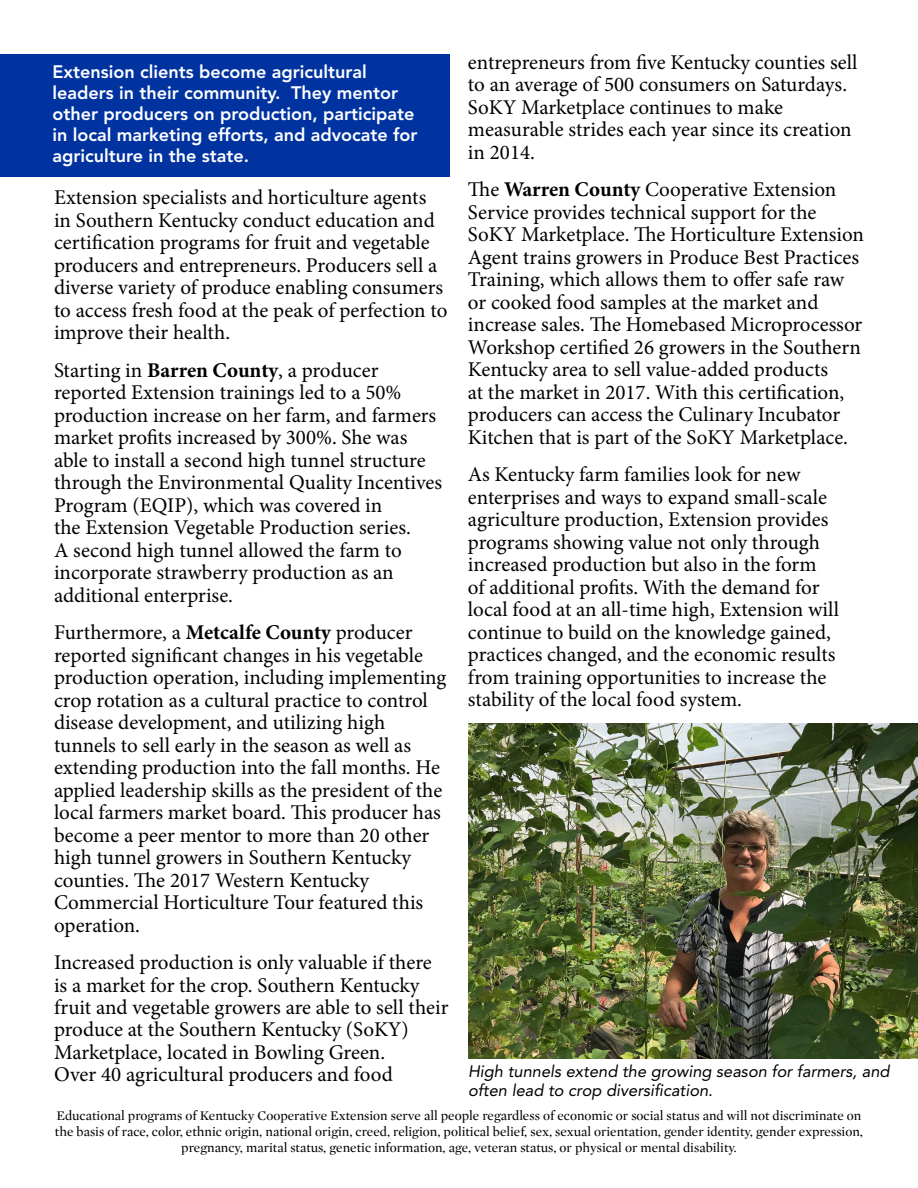
<style>
.page{position:relative;width:918px;height:1188px;background:#fff}
.page>*{position:absolute;margin:0;border:0;box-sizing:border-box;transform-origin:0 0}
.t1{font:21px/22.5px "Minion Pro";color:#000}
.t2{font:800 18px/21px "Avenir LT Std";color:#fff}
.t3{font:italic 16.5px/19.5px "Avenir LT Std";color:#000}
.t4{font:13.5px/16.2px "Mercury Display";color:#000;text-align:center}
.s1{font-weight:700}
</style>
<div class="page">
<div style="left:0;top:54px;width:450px;height:122px;background:#0033a0"></div>
<img style="left:468px;top:724px;width:450px;height:334px">
<p class="t2" style="left:52px;top:62px;width:366px">Extension clients become agricultural leaders in their community. They mentor other producers on production, participate in local marketing efforts, and advocate for agriculture in the state.</p>
<p class="t1" style="left:54px;top:186px;width:395px">Extension specialists and horticulture agents in Southern Kentucky conduct education and certification programs for fruit and vegetable producers and entrepreneurs. Producers sell a diverse variety of produce enabling consumers to access fresh food at the peak of perfection to improve their health.</p>
<p class="t1" style="left:54px;top:359px;width:390px">Starting in <span class="s1">Barren County</span>, a producer reported Extension trainings led to a 50% production increase on her farm, and farmers market profits increased by 300%. She was able to install a second high tunnel structure through the Environmental Quality Incentives Program (EQIP), which was covered in<br>the Extension Vegetable Production series.<br>A second high tunnel allowed the farm to incorporate strawberry production as an additional enterprise.</p>
<p class="t1" style="left:54px;top:621px;width:394px">Furthermore, a <span class="s1">Metcalfe County</span> producer reported significant changes in his vegetable production operation, including implementing crop rotation as a cultural practice to control disease development, and utilizing high tunnels to sell early in the season as well as extending production into the fall months. He applied leadership skills as the president of the local farmers market board. This producer has become a peer mentor to more than 20 other high tunnel growers in Southern Kentucky counties. The 2017 Western Kentucky Commercial Horticulture Tour featured this operation.</p>
<p class="t1" style="left:54px;top:951px;width:396px">Increased production is only valuable if there is a market for the crop. Southern Kentucky fruit and vegetable growers are able to sell their produce at the Southern Kentucky (SoKY)<br>Marketplace, located in Bowling Green.<br>Over 40 agricultural producers and food</p>
<p class="t1" style="left:468px;top:51px;width:391px">entrepreneurs from five Kentucky counties sell to an average of 500 consumers on Saturdays.<br>SoKY Marketplace continues to make measurable strides each year since its creation in 2014.</p>
<p class="t1" style="left:468px;top:179px;width:398px">The <span class="s1">Warren County</span> Cooperative Extension Service provides technical support for the SoKY Marketplace. The Horticulture Extension Agent trains growers in Produce Best Practices Training, which allows them to offer safe raw or cooked food samples at the market and increase sales. The Homebased Microprocessor Workshop certified 26 growers in the Southern Kentucky area to sell value-added products<br>at the market in 2017. With this certification, producers can access the Culinary Incubator Kitchen that is part of the SoKY Marketplace.</p>
<p class="t1" style="left:468px;top:464px;width:372px">As Kentucky farm families look for new enterprises and ways to expand small-scale agriculture production, Extension provides programs showing value not only through increased production but also in the form<br>of additional profits. With the demand for local food at an all-time high, Extension will continue to build on the knowledge gained, practices changed, and the economic results from training opportunities to increase the stability of the local food system.</p>
<p class="t3" style="left:468px;top:1062px;width:423px">High tunnels extend the growing season for farmers, and often lead to crop diversification.</p>
<p class="t4" style="left:55px;top:1107px;width:810px">Educational programs of Kentucky Cooperative Extension serve all people regardless of economic or social status and will not discriminate on the basis of race, color, ethnic origin, national origin, creed, religion, political belief, sex, sexual orientation, gender identity, gender expression, pregnancy, marital status, genetic information, age, veteran status, or physical or mental disability.</p>
</div>
